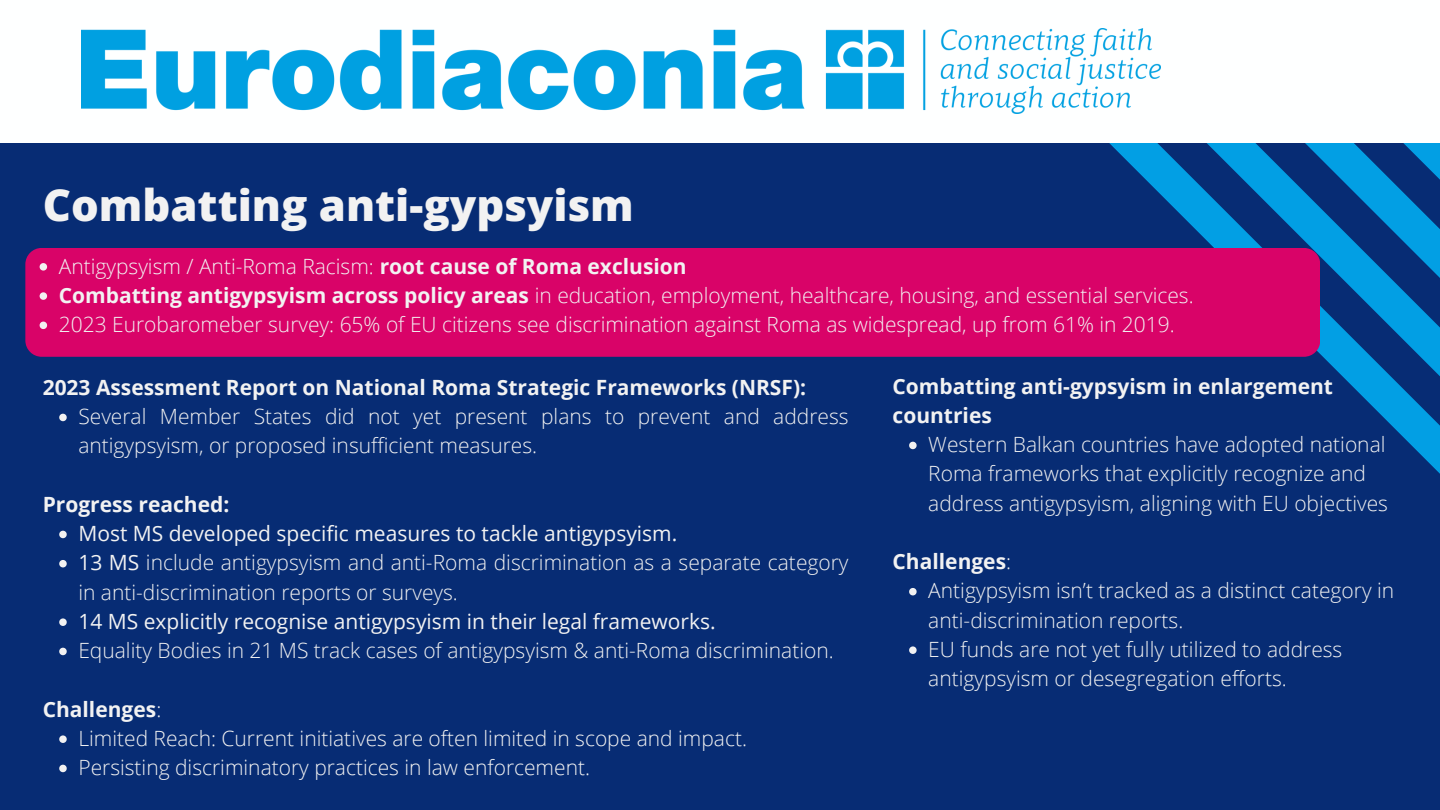
<style>
.page{position:relative;width:1440px;height:810px;background:#072c74}
.page>*{position:absolute;margin:0;border:0;box-sizing:border-box;transform-origin:0 0}
.t1{font:800 43.6px "Open Sans";color:#f2f2f2}
.t2{font:300 21px/29.2px "Open Sans";color:#f2f2f2}
.t3{font:700 21px/29.2px "Open Sans";color:#f2f2f2}
.t4{font:21px "Open Sans";color:#f2f2f2}
.s1{font-weight:700}
.s2{font-weight:400}
.s3{font-weight:300}
</style>
<div class="page">
<svg style="left:893px;top:142px;width:547px;height:332px"></svg>
<div style="left:0;top:0;width:1440px;height:142px;background:#feffff"></div>
<img style="left:81px;top:29px;width:1079px;height:84px">
<div style="left:25px;top:248px;width:1295px;height:109px;background:#d90368;border-radius:16px"></div>
<svg style="left:40px;top:263px;width:7px;height:8px"></svg>
<svg style="left:40px;top:292px;width:7px;height:8px"></svg>
<svg style="left:40px;top:322px;width:7px;height:7px"></svg>
<svg style="left:59px;top:414px;width:8px;height:7px"></svg>
<svg style="left:59px;top:531px;width:8px;height:7px"></svg>
<svg style="left:59px;top:560px;width:8px;height:7px"></svg>
<svg style="left:59px;top:618px;width:8px;height:8px"></svg>
<svg style="left:59px;top:648px;width:8px;height:7px"></svg>
<svg style="left:59px;top:735px;width:8px;height:8px"></svg>
<svg style="left:59px;top:765px;width:8px;height:7px"></svg>
<svg style="left:909px;top:442px;width:8px;height:7px"></svg>
<svg style="left:909px;top:588px;width:8px;height:7px"></svg>
<svg style="left:909px;top:646px;width:8px;height:8px"></svg>
<p class="t1" style="left:43px;top:174px;width:593px">Combatting anti-gypsyism</p>
<h1 class="t2" style="left:59px;top:251px;width:629px">Antigypsyism / Anti-Roma Racism: <span class="s1">root cause of Roma exclusion</span></h1>
<p class="t2" style="left:59px;top:280px;width:1136px"><span class="s1">Combatting antigypsyism across policy areas</span> in education, employment, healthcare, housing, and essential services.</p>
<p class="t2" style="left:59px;top:309px;width:1118px">2023 Eurobaromeber survey: 65% of EU citizens see discrimination against Roma as widespread, up from 61% in 2019.</p>
<p class="t3" style="left:43px;top:372px;width:765px">2023 Assessment Report on National Roma Strategic Frameworks (NRSF):</p>
<h2 class="t2" style="left:78px;top:401px;width:772px">Several Member States did not yet present plans to prevent and address antigypsyism, or proposed insufficient measures.</h2>
<p class="t3" style="left:43px;top:489px;width:188px">Progress reached:</p>
<p class="t4" style="left:78px;top:519px;width:600px">Most MS developed specific measures to tackle antigypsyism.</p>
<p class="t2" style="left:78px;top:548px;width:772px"><span class="s2">13 MS</span> include antigypsyism and anti-Roma discrimination as a separate category in anti-discrimination reports or surveys.</p>
<p class="t4" style="left:78px;top:607px;width:639px">14 MS explicitly recognise antigypsyism in their legal frameworks.</p>
<h2 class="t2" style="left:78px;top:635px;width:757px">Equality Bodies in 21 MS track cases of antigypsyism &amp; anti-Roma discrimination.</h2>
<p class="t3" style="left:43px;top:694px;width:120px">Challenges<span class="s3">:</span></p>
<h2 class="t2" style="left:78px;top:723px;width:670px">Limited Reach: Current initiatives are often limited in scope and impact.</h2>
<p class="t2" style="left:78px;top:752px;width:513px">Persisting discriminatory practices in law enforcement.</p>
<p class="t3" style="left:893px;top:371px;width:442px">Combatting anti-gypsyism in enlargement countries</p>
<p class="t2" style="left:928px;top:429px;width:461px">Western Balkan countries have adopted national<br>Roma frameworks that explicitly recognize and address antigypsyism, aligning with EU objectives</p>
<p class="t3" style="left:893px;top:546px;width:120px">Challenges<span class="s3">:</span></p>
<p class="t2" style="left:928px;top:576px;width:467px">Antigypsyism isn’t tracked as a distinct category in anti-discrimination reports.</p>
<p class="t2" style="left:928px;top:634px;width:416px">EU funds are not yet fully utilized to address antigypsyism or desegregation efforts.</p>
</div>
